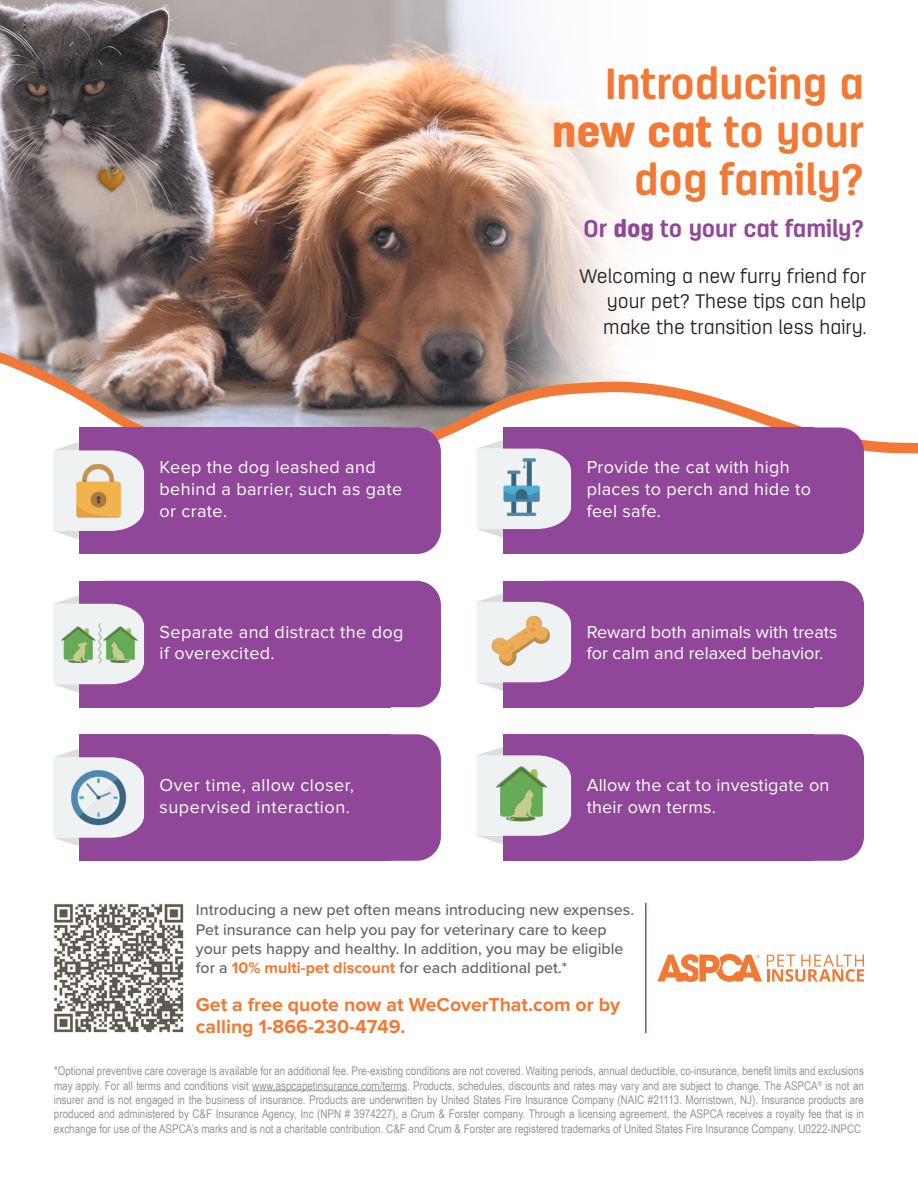
<style>
.page{position:relative;width:918px;height:1188px;background:#fff}
.page>*{position:absolute;margin:0;border:0;box-sizing:border-box;transform-origin:0 0}
.t1{font:700 43.5px/48px "Antartida Rounded";color:#f27935;text-align:right}
.t2{font:700 24px "Antartida Rounded";letter-spacing:-.005em;color:#924899}
.t3{font:300 19.5px/25.5px "Antartida Rounded";color:#231f20;text-align:justify}
.t4{font:700 19.5px/22.5px "Proxima Nova";color:#f27935}
.t5{font:18px/21.6px "Proxima Nova";letter-spacing:.02em;color:#fff}
.t6{font:18px/21.6px "Proxima Nova";color:#fff}
.t7{font:500 15.9px/19.2px "Proxima Nova";color:#636366}
.t8{font:12px/14.4px "Arial Narrow";color:#939598;text-align:justify}
.s1{font-weight:900}
.s2{font-weight:700;color:#f27935}
</style>
<div class="page">
<div style="left:79px;top:734px;width:362px;height:127px;background:#914799;border-radius:24px"></div>
<svg style="left:53px;top:734px;width:91px;height:127px"></svg>
<img style="left:56px;top:762px;width:85px;height:71px">
<div style="left:522px;top:734px;width:342px;height:127px;background:#914799;border-radius:24px"></div>
<div style="left:503px;top:734px;width:310px;height:127px;background:#914799"></div>
<svg style="left:476px;top:747px;width:95px;height:97px"></svg>
<img style="left:484px;top:759px;width:75px;height:71px">
<img style="left:0;top:0;width:621px;height:350px">
<svg style="left:0;top:350px;width:614px;height:11px;background:#a28a80"></svg>
<svg style="left:657px;top:954px;width:207px;height:28px"></svg>
<svg style="left:0;top:361px;width:918px;height:345px"></svg>
<hr style="left:252px;top:1090px;width:155px;height:1px;background:#939598">
<div style="left:79px;top:581px;width:362px;height:126px;background:#914799;border-radius:24px"></div>
<svg style="left:53px;top:581px;width:91px;height:126px"></svg>
<img style="left:56px;top:608px;width:85px;height:72px">
<div style="left:522px;top:581px;width:342px;height:126px;background:#914799;border-radius:24px"></div>
<div style="left:503px;top:581px;width:310px;height:126px;background:#914799"></div>
<svg style="left:476px;top:593px;width:95px;height:98px"></svg>
<img style="left:484px;top:605px;width:75px;height:71px">
<hr style="left:645px;top:903px;width:2px;height:130px;background:#914799">
<img style="left:54px;top:904px;width:130px;height:129px">
<div style="left:79px;top:428px;width:362px;height:126px;background:#914799;border-radius:24px"></div>
<svg style="left:53px;top:428px;width:91px;height:126px"></svg>
<img style="left:56px;top:455px;width:85px;height:71px">
<div style="left:522px;top:428px;width:342px;height:126px;background:#914799;border-radius:24px"></div>
<div style="left:503px;top:428px;width:310px;height:126px;background:#914799"></div>
<svg style="left:476px;top:440px;width:95px;height:98px"></svg>
<img style="left:484px;top:452px;width:75px;height:71px">
<p class="t1" style="left:552px;top:60px;width:313px">Introducing a <span class="s1">new cat</span> to your dog family?</p>
<p class="t2" style="left:584px;top:215px;width:282px">Or <span class="s1">dog</span> to your cat family?</p>
<p class="t3" style="left:603px;top:263px;width:265px;text-indent:-24px">Welcoming a new furry friend for your pet? These tips can help make the transition less hairy.</p>
<p class="t5" style="left:160px;top:457px;width:244px">Keep the dog leashed and behind a barrier, such as gate or crate.</p>
<p class="t5" style="left:587px;top:457px;width:226px">Provide the cat with high places to perch and hide to feel safe.</p>
<p class="t5" style="left:160px;top:621px;width:245px">Separate and distract the dog if overexcited.</p>
<p class="t5" style="left:160px;top:775px;width:196px">Over time, allow closer, supervised interaction.</p>
<p class="t6" style="left:587px;top:621px;width:252px">Reward both animals with treats for calm and relaxed behavior.</p>
<p class="t5" style="left:587px;top:775px;width:244px">Allow the cat to investigate on their own terms.</p>
<p class="t7" style="left:196px;top:900px;width:440px">Introducing a new pet often means introducing new expenses.<br>Pet insurance can help you pay for veterinary care to keep your pets happy and healthy. In addition, you may be eligible for a <span class="s2">10% multi-pet discount</span> for each additional pet.*</p>
<p class="t4" style="left:196px;top:993px;width:426px">Get a free quote now at WeCoverThat.com or by calling 1-866-230-4749.</p>
<p class="t8" style="left:54px;top:1063px;width:811px">*Optional preventive care coverage is available for an additional fee. Pre-existing conditions are not covered. Waiting periods, annual deductible, co-insurance, benefit limits and exclusions may apply. For all terms and conditions visit www.aspcapetinsurance.com/terms. Products, schedules, discounts and rates may vary and are subject to change. The ASPCA<sup>®</sup> is not an insurer and is not engaged in the business of insurance. Products are underwritten by United States Fire Insurance Company (NAIC #21113. Morristown, NJ). Insurance products are produced and administered by C&amp;F Insurance Agency, Inc (NPN # 3974227), a Crum &amp; Forster company. Through a licensing agreement, the ASPCA receives a royalty fee that is in exchange for use of the ASPCA’s marks and is not a charitable contribution. C&amp;F and Crum &amp; Forster are registered trademarks of United States Fire Insurance Company. U0222-INPCC</p>
</div>
